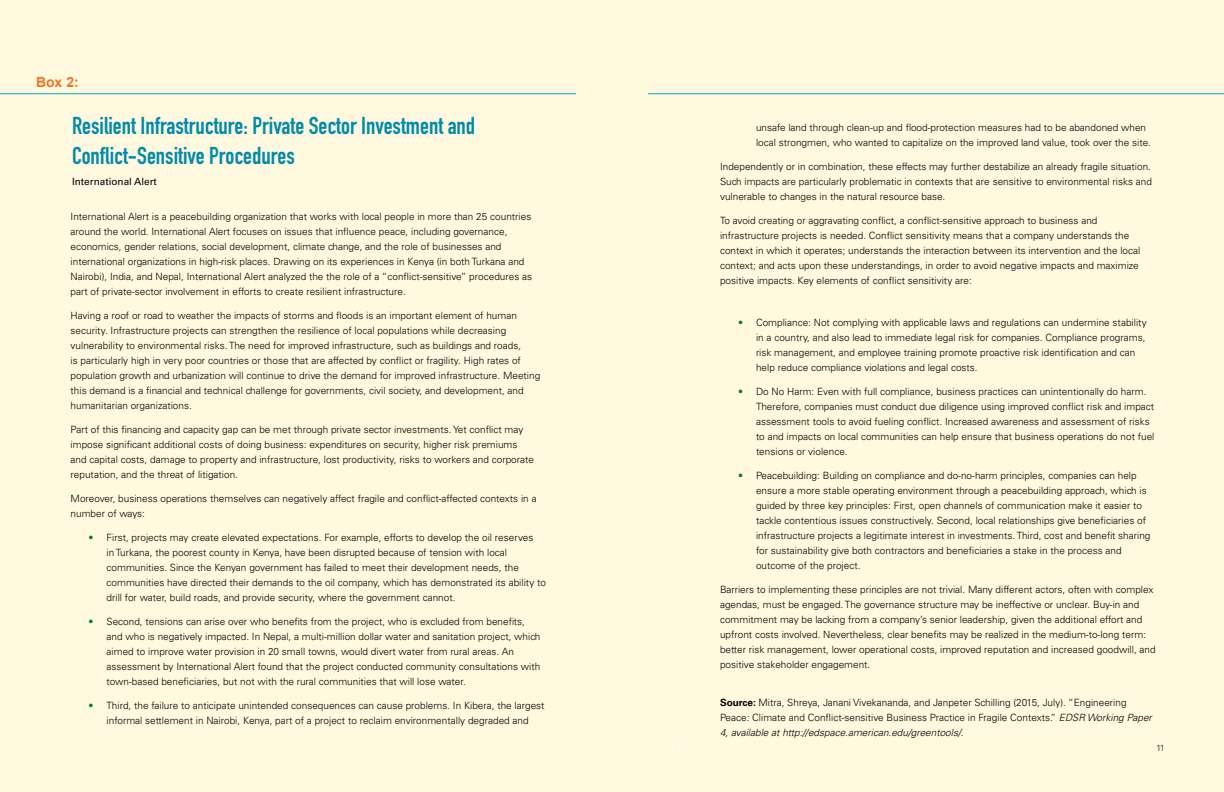
<style>
.page{position:relative;width:1224px;height:792px;background:#fff}
.page>*{position:absolute;margin:0;border:0;box-sizing:border-box;transform-origin:0 0}
.t1{font:700 24px/30px "DIN Condensed";color:#008aab}
.t2{font:700 14px "Arial";color:#ee7623}
.t3{font:300 10px/15px "Univers LT Std";color:#000}
.t4{font:10px "Univers LT Std";color:#000}
.t5{font:9px "Univers LT Std";color:#54565a}
.t6{font:9px "Univers LT Std";color:#fff}
.s1{color:#007934}
.s2{font-weight:700}
.s3{font-style:italic}
</style>
<div class="page">
<div style="left:0;top:0;width:612px;height:792px;background:#fff9e0"></div>
<div style="left:612px;top:0;width:612px;height:792px;background:#fff9e0"></div>
<hr style="left:648px;top:93px;width:576px;height:1px;background:#00abc8">
<hr style="left:0;top:93px;width:576px;height:1px;background:#00abc8">
<h2 class="t2" style="left:36px;top:72px;width:44px">Box 2:</h2>
<h1 class="t1" style="left:72px;top:110px;width:405px">Resilient Infrastructure: Private Sector Investment and<br>Conflict-Sensitive Procedures</h1>
<p class="t4" style="left:72px;top:175px;width:86px">International Alert</p>
<p class="t3" style="left:71px;top:209px;width:463px">International Alert is a peacebuilding organization that works with local people in more than 25 countries around the world. International Alert focuses on issues that influence peace, including governance, economics, gender relations, social development, climate change, and the role of businesses and international organizations in high-risk places. Drawing on its experiences in Kenya (in both Turkana and Nairobi), India, and Nepal, International Alert analyzed the the role of a “conflict-sensitive” procedures as part of private-sector involvement in efforts to create resilient infrastructure.</p>
<p class="t3" style="left:71px;top:308px;width:471px">Having a roof or road to weather the impacts of storms and floods is an important element of human security. Infrastructure projects can strengthen the resilience of local populations while decreasing vulnerability to environmental risks. The need for improved infrastructure, such as buildings and roads,<br>is particularly high in very poor countries or those that are affected by conflict or fragility. High rates of population growth and urbanization will continue to drive the demand for improved infrastructure. Meeting this demand is a financial and technical challenge for governments, civil society, and development, and humanitarian organizations.</p>
<p class="t3" style="left:71px;top:422px;width:465px">Part of this financing and capacity gap can be met through private sector investments. Yet conflict may impose significant additional costs of doing business: expenditures on security, higher risk premiums and capital costs, damage to property and infrastructure, lost productivity, risks to workers and corporate reputation, and the threat of litigation.</p>
<p class="t3" style="left:71px;top:491px;width:468px">Moreover, business operations themselves can negatively affect fragile and conflict-affected contexts in a number of ways:</p>
<p class="t3" style="left:107px;top:530px;width:441px;text-indent:-18px"><span class="s1">•</span> First, projects may create elevated expectations. For example, efforts to develop the oil reserves<br>in Turkana, the poorest county in Kenya, have been disrupted because of tension with local communities. Since the Kenyan government has failed to meet their development needs, the communities have directed their demands to the oil company, which has demonstrated its ability to drill for water, build roads, and provide security, where the government cannot.</p>
<p class="t3" style="left:107px;top:614px;width:435px;text-indent:-18px"><span class="s1">•</span> Second, tensions can arise over who benefits from the project, who is excluded from benefits, and who is negatively impacted. In Nepal, a multi-million dollar water and sanitation project, which aimed to improve water provision in 20 small towns, would divert water from rural areas. An assessment by International Alert found that the project conducted community consultations with town-based beneficiaries, but not with the rural communities that will lose water.</p>
<p class="t3" style="left:89px;top:698px;width:458px;text-align:center"><span class="s1">•</span> Third, the failure to anticipate unintended consequences can cause problems. In Kibera, the largest informal settlement in Nairobi, Kenya, part of a project to reclaim environmentally degraded and</p>
<p class="t6" style="left:671px;top:742px;width:12px">21</p>
<p class="t3" style="left:756px;top:120px;width:397px">unsafe land through clean-up and flood-protection measures had to be abandoned when local strongmen, who wanted to capitalize on the improved land value, took over the site.</p>
<p class="t3" style="left:720px;top:159px;width:433px;text-align:justify">Independently or in combination, these effects may further destabilize an already fragile situation.<br>Such impacts are particularly problematic in contexts that are sensitive to environmental risks and vulnerable to changes in the natural resource base.</p>
<p class="t3" style="left:720px;top:213px;width:422px">To avoid creating or aggravating conflict, a conflict-sensitive approach to business and infrastructure projects is needed. Conflict sensitivity means that a company understands the context in which it operates; understands the interaction between its intervention and the local context; and acts upon these understandings, in order to avoid negative impacts and maximize positive impacts. Key elements of conflict sensitivity are:</p>
<p class="t3" style="left:756px;top:315px;width:392px;text-indent:-18px"><span class="s1">•</span> Compliance: Not complying with applicable laws and regulations can undermine stability in a country, and also lead to immediate legal risk for companies. Compliance programs, risk management, and employee training promote proactive risk identification and can help reduce compliance violations and legal costs.</p>
<p class="t3" style="left:756px;top:384px;width:400px;text-indent:-18px"><span class="s1">•</span> Do No Harm: Even with full compliance, business practices can unintentionally do harm.<br>Therefore, companies must conduct due diligence using improved conflict risk and impact assessment tools to avoid fueling conflict. Increased awareness and assessment of risks to and impacts on local communities can help ensure that business operations do not fuel tensions or violence.</p>
<p class="t3" style="left:756px;top:468px;width:396px;text-indent:-18px"><span class="s1">•</span> Peacebuilding: Building on compliance and do-no-harm principles, companies can help ensure a more stable operating environment through a peacebuilding approach, which is guided by three key principles: First, open channels of communication make it easier to tackle contentious issues constructively. Second, local relationships give beneficiaries of infrastructure projects a legitimate interest in investments. Third, cost and benefit sharing for sustainability give both contractors and beneficiaries a stake in the process and outcome of the project.</p>
<p class="t3" style="left:720px;top:582px;width:437px">Barriers to implementing these principles are not trivial. Many different actors, often with complex agendas, must be engaged. The governance structure may be ineffective or unclear. Buy-in and commitment may be lacking from a company’s senior leadership, given the additional effort and upfront costs involved. Nevertheless, clear benefits may be realized in the medium-to-long term: better risk management, lower operational costs, improved reputation and increased goodwill, and positive stakeholder engagement.</p>
<p class="t3" style="left:720px;top:695px;width:433px"><span class="s2">Source:</span> Mitra, Shreya, Janani Vivekananda, and Janpeter Schilling (2015, July). “Engineering<br>Peace: Climate and Conflict-sensitive Business Practice in Fragile Contexts.” <span class="s3">EDSR Working Paper<br>4, available at http://edspace.american.edu/greentools/.</span></p>
<p class="t5" style="left:1156px;top:742px;width:10px">11</p>
</div>
